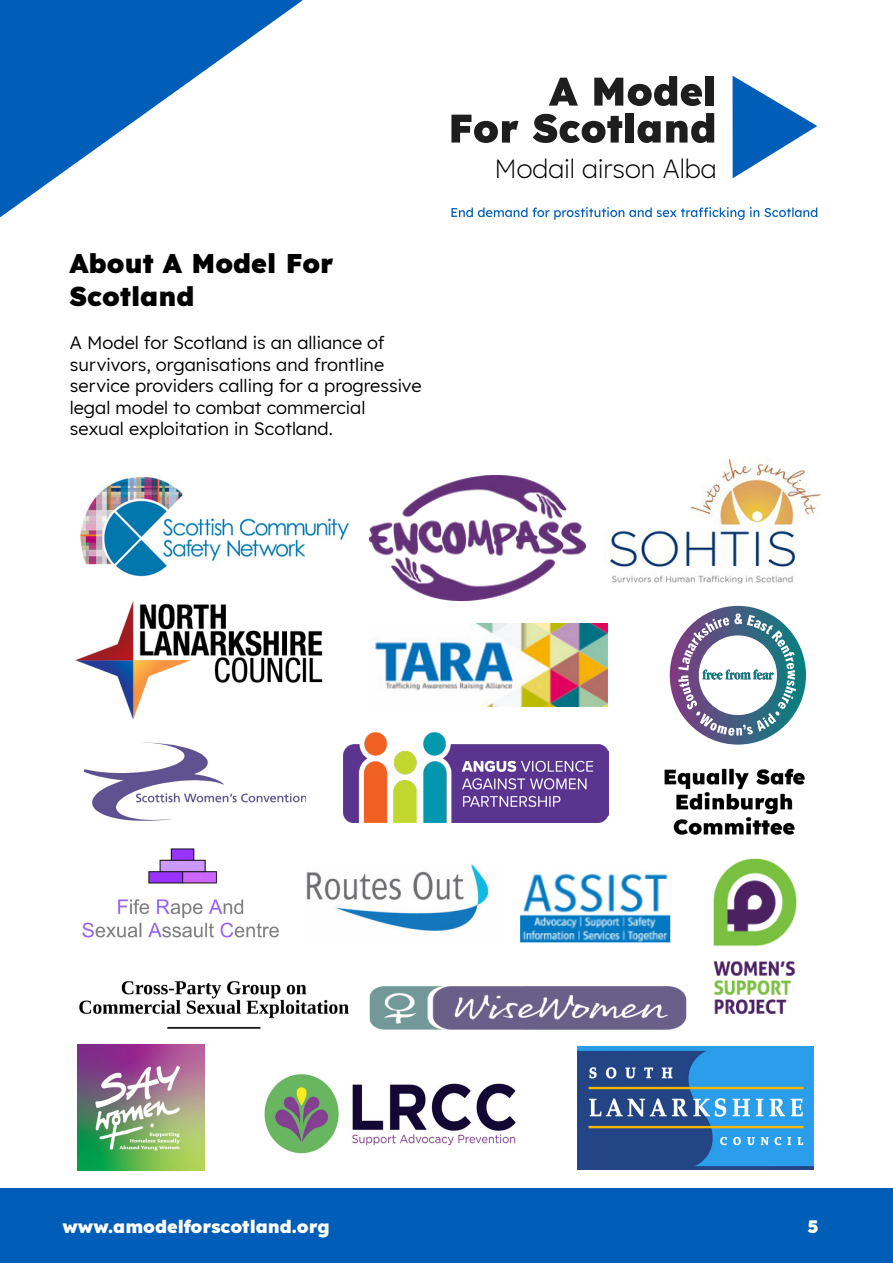
<style>
.page{position:relative;width:893px;height:1263px;background:#fff}
.page>*{position:absolute;margin:0;border:0;box-sizing:border-box;transform-origin:0 0}
.t1{font:800 27px/32.4px "Lexend";color:#000}
.t2{font:300 26.25px "Lexend";color:#000}
.t3{font:18px/21.6px "Lexend";color:#000}
.t4{font:800 18px "Lexend";color:#fff}
</style>
<div class="page">
<div style="left:0;top:1188px;width:893px;height:75px;background:#005eb8"></div>
<svg style="left:732px;top:76px;width:85px;height:102px"></svg>
<svg style="left:549px;top:78px;width:29px;height:28px"></svg>
<svg style="left:594px;top:76px;width:108px;height:30px"></svg>
<div style="left:706px;top:76px;width:8px;height:30px;background:#1e1e1e"></div>
<svg style="left:451px;top:115px;width:67px;height:28px"></svg>
<svg style="left:533px;top:114px;width:89px;height:29px"></svg>
<div style="left:626px;top:113px;width:8px;height:30px;background:#1e1e1e"></div>
<svg style="left:637px;top:113px;width:77px;height:30px"></svg>
<svg style="left:451px;top:208px;width:76px;height:9px"></svg>
<svg style="left:533px;top:207px;width:284px;height:13px"></svg>
<svg style="left:0;top:0;width:302px;height:217px;fill:#005eb8"></svg>
<img style="left:79px;top:981px;width:270px;height:48px">
<img style="left:82px;top:848px;width:197px;height:90px">
<img style="left:306px;top:864px;width:183px;height:67px">
<img style="left:84px;top:742px;width:222px;height:79px">
<img style="left:77px;top:1045px;width:128px;height:125px">
<img style="left:75px;top:601px;width:248px;height:118px">
<img style="left:520px;top:873px;width:151px;height:69px">
<img style="left:664px;top:768px;width:141px;height:67px">
<svg style="left:670px;top:606px;width:136px;height:139px"></svg>
<img style="left:80px;top:476px;width:269px;height:101px">
<img style="left:578px;top:1047px;width:235px;height:122px">
<img style="left:343px;top:733px;width:265px;height:89px">
<img style="left:369px;top:986px;width:318px;height:44px">
<img style="left:370px;top:476px;width:216px;height:124px">
<img style="left:607px;top:459px;width:215px;height:124px">
<img style="left:374px;top:623px;width:234px;height:84px">
<img style="left:713px;top:858px;width:84px;height:156px">
<img style="left:265px;top:1074px;width:251px;height:80px">
<p class="t1" style="left:70px;top:245px;width:265px">About A Model For<br>Scotland</p>
<p class="t3" style="left:70px;top:331px;width:353px">A Model for Scotland is an alliance of survivors, organisations and frontline service providers calling for a progressive legal model to combat commercial sexual exploitation in Scotland.</p>
<p class="t2" style="left:494px;top:150px;width:224px">Modail airson Alba</p>
<p class="t4" style="left:62px;top:1211px;width:269px">www.amodelforscotland.org</p>
<p class="t4" style="left:807px;top:1211px;width:13px">5</p>
</div>
